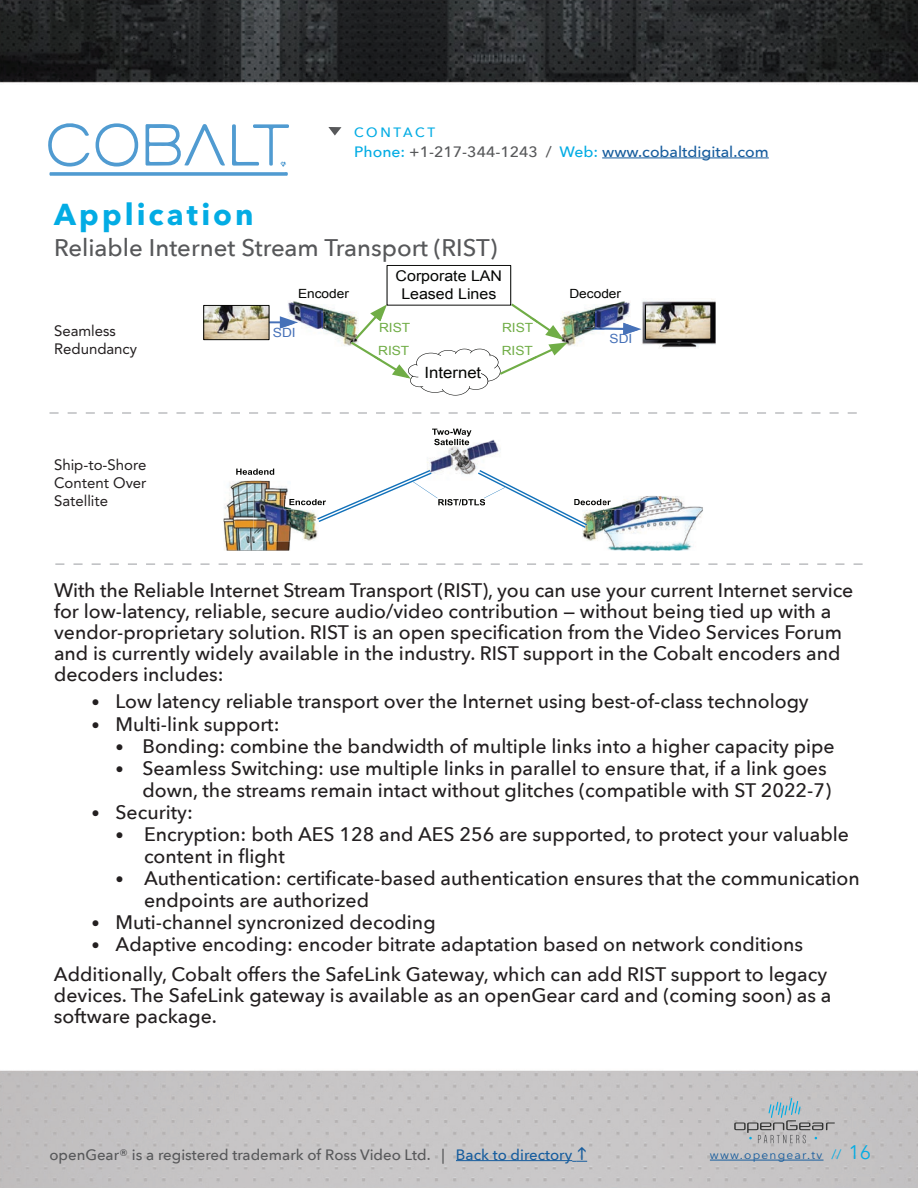
<style>
.page{position:relative;width:918px;height:1188px;background:#fff}
.page>*{position:absolute;margin:0;border:0;box-sizing:border-box;transform-origin:0 0}
.t1{font:700 30px "Avenir Next LT Pro";letter-spacing:.1em;color:#03ace4}
.t2{font:500 24px "Avenir Next";color:#57585a}
.t3{font:500 19.5px/21px "Avenir Next";color:#231f20}
.t4{font:15.45px "Arial";color:#040503;scale:1.08 1}
.t5{font:500 15px "Avenir Next";color:#57585a}
.t6{font:15px/18px "Avenir LT Std";color:#231f20}
.t7{font:500 15px "Avenir Next";color:#175d9e;scale:1.05 1}
.t8{font:14.85px/17.7px "Arial";color:#040503;text-align:center;scale:1.08 1}
.t9{font:500 13.5px "Avenir Next";letter-spacing:.19em;color:#03ace4}
.t10{font:12.75px/23px "Arial";color:#70ad46;scale:1.08 1}
.t11{font:12.75px "Arial";color:#040503;scale:1.08 1}
.t12{font:12.75px "Arial";color:#4671b8;scale:1.08 1}
.t13{font:12px "Avenir Next LT Pro";letter-spacing:.1em;color:#175d9e}
.s1{color:#03ace4}
.s2{color:#57585a}
.s3{font-size:16.5px}
.s4{color:#175d9e}
.s5{font-size:13.5px;color:#03ace4}
.s6{font-size:19.5px;color:#03ace4}
</style>
<div class="page">
<img style="left:0;top:0;width:918px;height:158px">
<img style="left:0;top:412px;width:203px;height:776px">
<div style="left:715px;top:1070px;width:203px;height:118px;background:#c4c2c3"></div>
<div style="left:203px;top:1070px;width:51px;height:118px;background:#c6c4c5"></div>
<div style="left:664px;top:1070px;width:51px;height:118px;background:#c8c5c6"></div>
<div style="left:254px;top:1070px;width:410px;height:118px;background:#c8c6c7"></div>
<hr style="left:710px;top:1160px;width:114px;height:1px;background:#175d9e">
<svg style="left:734px;top:1098px;width:101px;height:45px;background:#b3b6b9"></svg>
<hr style="left:456px;top:1160px;width:116px;height:1px;background:#175d9e">
<img style="left:38px;top:113px;width:260px;height:45px">
<svg style="left:46px;top:122px;width:243px;height:54px"></svg>
<hr style="left:602px;top:158px;width:167px;height:1px;background:#175d9e">
<svg style="left:328px;top:127px;width:13px;height:9px"></svg>
<img style="left:642px;top:299px;width:74px;height:49px">
<img style="left:571px;top:302px;width:60px;height:44px">
<img style="left:288px;top:302px;width:63px;height:44px">
<img style="left:298px;top:323px;width:3px;height:20px">
<img style="left:292px;top:301px;width:59px;height:3px">
<img style="left:571px;top:301px;width:57px;height:3px">
<svg style="left:584px;top:323px;width:58px;height:23px"></svg>
<svg style="left:351px;top:304px;width:220px;height:92px"></svg>
<div style="left:387px;top:265px;width:124px;height:40px;border:1px solid #040503"></div>
<svg style="left:204px;top:306px;width:94px;height:37px"></svg>
<img style="left:205px;top:307px;width:62px;height:31px">
<div style="left:203px;top:305px;width:66px;height:35px;border:1px solid #040503"></div>
<img style="left:647px;top:307px;width:62px;height:30px">
<div style="left:645px;top:305px;width:66px;height:34px;border:1px solid #040503"></div>
<img style="left:224px;top:481px;width:66px;height:70px">
<img style="left:236px;top:468px;width:39px;height:7px">
<img style="left:236px;top:469px;width:38px;height:6px">
<img style="left:254px;top:499px;width:64px;height:42px">
<svg style="left:283px;top:496px;width:34px;height:14px"></svg>
<img style="left:427px;top:442px;width:74px;height:33px">
<img style="left:432px;top:428px;width:30px;height:1px">
<img style="left:436px;top:438px;width:59px;height:4px">
<img style="left:432px;top:429px;width:40px;height:6px">
<img style="left:434px;top:442px;width:35px;height:3px">
<img style="left:434px;top:439px;width:35px;height:3px">
<img style="left:607px;top:496px;width:96px;height:55px">
<img style="left:582px;top:509px;width:65px;height:32px">
<img style="left:604px;top:509px;width:1px;height:32px">
<img style="left:607px;top:496px;width:15px;height:3px">
<svg style="left:587px;top:499px;width:60px;height:10px"></svg>
<img style="left:317px;top:470px;width:113px;height:50px">
<img style="left:319px;top:472px;width:113px;height:50px">
<img style="left:479px;top:470px;width:108px;height:56px">
<img style="left:437px;top:491px;width:47px;height:8px">
<img style="left:438px;top:499px;width:46px;height:6px">
<img style="left:413px;top:482px;width:25px;height:16px">
<img style="left:484px;top:487px;width:22px;height:11px">
<svg style="left:55px;top:563px;width:808px;height:2px"></svg>
<svg style="left:50px;top:412px;width:807px;height:2px"></svg>
<svg style="left:572px;top:1146px;width:15px;height:16px"></svg>
<p class="t9" style="left:354px;top:124px;width:82px">CONTACT</p>
<p class="t7" style="left:354px;top:143px;width:396px"><span class="s1">Phone:</span> <span class="s2">+1-217-344-1243 /</span> <span class="s1">Web:</span> www.cobaltdigital.com</p>
<h1 class="t1" style="left:54px;top:196px;width:201px">Application</h1>
<p class="t2" style="left:54px;top:234px;width:445px">Reliable Internet Stream Transport (RIST)</p>
<p class="t6" style="left:54px;top:322px;width:85px">Seamless<br>Redundancy</p>
<p class="t6" style="left:54px;top:456px;width:94px;text-align:justify">Ship-to-Shore Content Over Satellite</p>
<p class="t8" style="left:396px;top:267px;width:100px">Corporate LAN<br>Leased Lines</p>
<p class="t11" style="left:298px;top:286px;width:49px">Encoder</p>
<p class="t11" style="left:569px;top:286px;width:49px">Decoder</p>
<p class="t12" style="left:610px;top:331px;width:23px">SDI</p>
<p class="t10" style="left:378px;top:316px;width:31px">RIST<br>RIST</p>
<p class="t10" style="left:502px;top:316px;width:31px">RIST<br>RIST</p>
<p class="t12" style="left:273px;top:324px;width:23px">SDI</p>
<p class="t4" style="left:425px;top:362px;width:54px">Internet</p>
<p class="t3" style="left:54px;top:580px;width:801px">With the Reliable Internet Stream Transport (RIST), you can use your current Internet service for low-latency, reliable, secure audio/video contribution — without being tied up with a vendor-proprietary solution. RIST is an open specification from the Video Services Forum and is currently widely available in the industry. RIST support in the Cobalt encoders and decoders includes:</p>
<p class="t3" style="left:92px;top:690px;width:719px"><span class="s3">•</span> Low latency reliable transport over the Internet using best-of-class technology</p>
<p class="t3" style="left:92px;top:714px;width:190px"><span class="s3">•</span> Multi-link support:</p>
<p class="t3" style="left:116px;top:736px;width:721px"><span class="s3">•</span> Bonding: combine the bandwidth of multiple links into a higher capacity pipe</p>
<p class="t3" style="left:116px;top:757px;width:717px;line-height:22px;text-align:right"><span class="s3">•</span> Seamless Switching: use multiple links in parallel to ensure that, if a link goes down, the streams remain intact without glitches (compatible with ST 2022-7)</p>
<p class="t3" style="left:92px;top:802px;width:103px"><span class="s3">•</span> Security:</p>
<p class="t3" style="left:144px;top:823px;width:707px;line-height:22px;text-indent:-29px"><span class="s3">•</span> Encryption: both AES 128 and AES 256 are supported, to protect your valuable content in flight</p>
<p class="t3" style="left:144px;top:867px;width:717px;line-height:22px;text-indent:-28px"><span class="s3">•</span> Authentication: certificate-based authentication ensures that the communication endpoints are authorized</p>
<p class="t3" style="left:92px;top:912px;width:346px"><span class="s3">•</span> Muti-channel syncronized decoding</p>
<p class="t3" style="left:54px;top:930px;width:775px;line-height:29.5px;text-indent:38px"><span class="s3">•</span> Adaptive encoding: encoder bitrate adaptation based on network conditions<br>Additionally, Cobalt offers the SafeLink Gateway, which can add RIST support to legacy</p>
<p class="t3" style="left:54px;top:984px;width:779px">devices. The SafeLink gateway is available as an openGear card and (coming soon) as a software package.</p>
<p class="t5" style="left:50px;top:1145px;width:524px">openGear® is a registered trademark of Ross Video Ltd. | <span class="s4">Back to directory</span></p>
<p class="t13" style="left:710px;top:1148px;width:163px">www.opengear.tv <span class="s5">//</span> <span class="s6">16</span></p>
</div>
